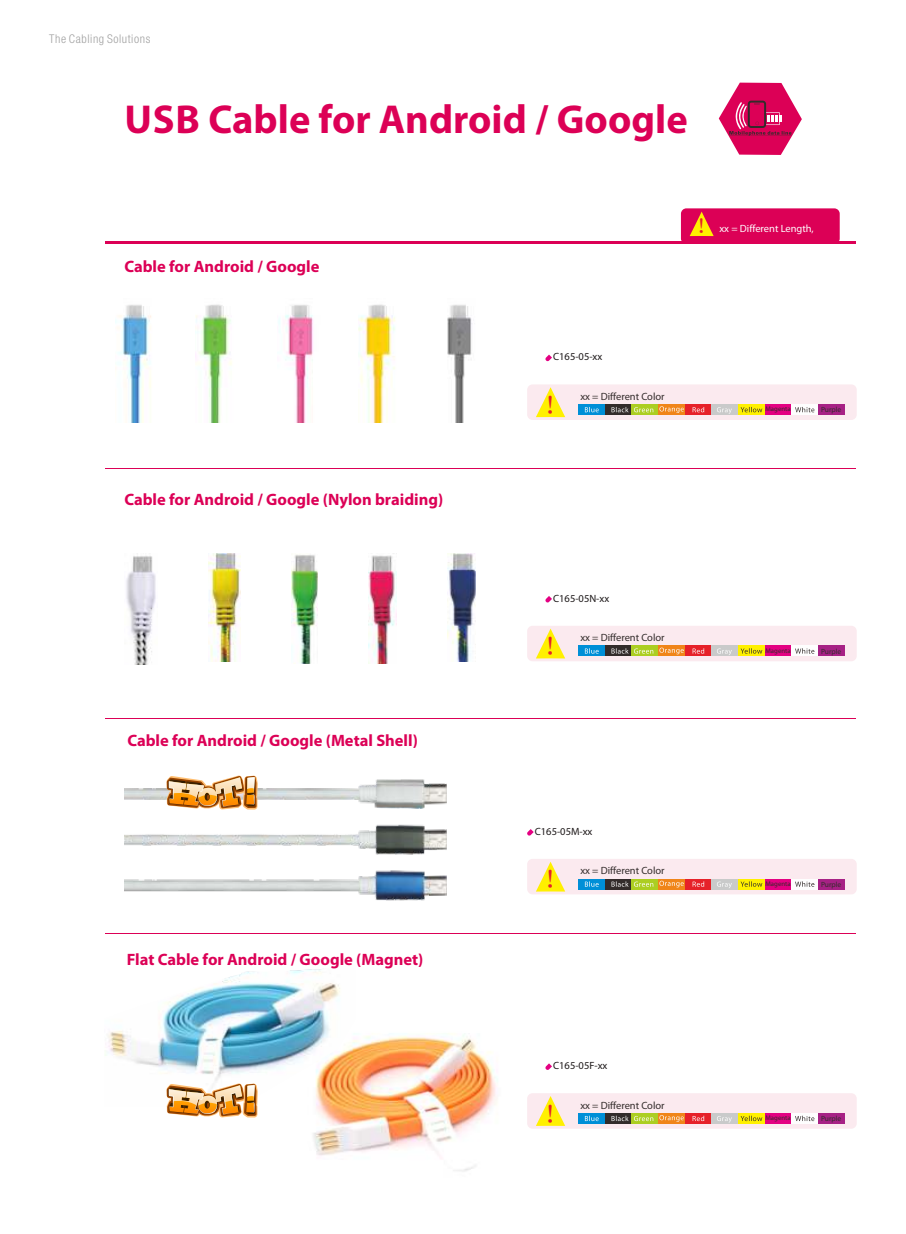
<style>
.page{position:relative;width:906px;height:1234px;background:#fff}
.page>*{position:absolute;margin:0;border:0;box-sizing:border-box;transform-origin:0 0}
.t1{font:700 40.5px "Myriad Pro";color:#dc0056}
.t2{font:27.75px "Sim Sun";color:#e62129}
.t3{font:700 16.5px "Myriad Pro";color:#dc0056}
.t4{font:300 condensed 12px "Helvetica Neue";letter-spacing:.05em;color:#a1a1a1}
.t5{font:10.5px "Myriad Pro";color:#332c2b}
.t6{font:10.5px "Myriad Pro";color:#1d1819}
.t7{font:10.5px "Myriad Pro";color:#fefefe}
.t8{font:7.5px "Myriad Pro";color:#332c2b}
.t9{font:6.75px "Myriad Pro";color:#332c2b}
.s1{font-family:"Sim Sun";font-size:22.65px;color:#e62129}
</style>
<div class="page">
<svg style="left:545px;top:354px;width:7px;height:7px"></svg>
<div style="left:527px;top:384px;width:329px;height:36px;background:#fbeaef;border-radius:5px"></div>
<svg style="left:536px;top:387px;width:29px;height:30px"></svg>
<div style="left:578px;top:404px;width:27px;height:10px;background:#008fd7"></div>
<div style="left:605px;top:404px;width:26px;height:10px;background:#332c2b"></div>
<div style="left:658px;top:404px;width:27px;height:10px;background:#f08519"></div>
<div style="left:631px;top:404px;width:27px;height:10px;background:#acce22"></div>
<div style="left:764px;top:404px;width:27px;height:10px;background:#e40082"></div>
<div style="left:738px;top:404px;width:26px;height:10px;background:#fff000"></div>
<div style="left:685px;top:404px;width:26px;height:10px;background:#e62129"></div>
<div style="left:711px;top:404px;width:27px;height:10px;background:#c9caca"></div>
<svg style="left:585px;top:407px;width:14px;height:5px"></svg>
<svg style="left:611px;top:407px;width:17px;height:5px"></svg>
<svg style="left:634px;top:407px;width:19px;height:5px"></svg>
<svg style="left:659px;top:406px;width:25px;height:7px"></svg>
<svg style="left:692px;top:407px;width:12px;height:5px"></svg>
<svg style="left:717px;top:407px;width:15px;height:7px"></svg>
<svg style="left:740px;top:407px;width:22px;height:5px"></svg>
<div style="left:791px;top:404px;width:27px;height:10px;background:#fefefe"></div>
<svg style="left:795px;top:407px;width:19px;height:5px"></svg>
<div style="left:818px;top:404px;width:26px;height:10px;background:#a72185"></div>
<img style="left:358px;top:304px;width:37px;height:118px">
<img style="left:278px;top:305px;width:35px;height:117px">
<img style="left:115px;top:305px;width:36px;height:117px">
<img style="left:196px;top:304px;width:36px;height:118px">
<img style="left:447px;top:305px;width:25px;height:117px">
<hr style="left:106px;top:241px;width:750px;height:3px;background:#dc0056">
<div style="left:681px;top:208px;width:158px;height:36px;background:#dc0056;border-radius:5px"></div>
<svg style="left:689px;top:211px;width:24px;height:25px"></svg>
<img style="left:447px;top:553px;width:28px;height:108px">
<img style="left:209px;top:553px;width:31px;height:108px">
<img style="left:292px;top:554px;width:25px;height:109px">
<img style="left:126px;top:553px;width:30px;height:111px">
<img style="left:369px;top:553px;width:27px;height:110px">
<svg style="left:545px;top:596px;width:7px;height:6px"></svg>
<div style="left:527px;top:625px;width:329px;height:36px;background:#fbeaef;border-radius:5px"></div>
<svg style="left:536px;top:628px;width:29px;height:30px"></svg>
<div style="left:578px;top:645px;width:27px;height:11px;background:#008fd7"></div>
<div style="left:605px;top:645px;width:26px;height:11px;background:#332c2b"></div>
<div style="left:658px;top:645px;width:27px;height:11px;background:#f08519"></div>
<div style="left:631px;top:645px;width:27px;height:11px;background:#acce22"></div>
<div style="left:764px;top:645px;width:27px;height:11px;background:#e40082"></div>
<div style="left:738px;top:645px;width:26px;height:11px;background:#fff000"></div>
<div style="left:685px;top:645px;width:26px;height:11px;background:#e62129"></div>
<div style="left:711px;top:645px;width:27px;height:11px;background:#c9caca"></div>
<svg style="left:585px;top:648px;width:14px;height:5px"></svg>
<svg style="left:611px;top:648px;width:17px;height:5px"></svg>
<svg style="left:634px;top:648px;width:19px;height:5px"></svg>
<svg style="left:659px;top:647px;width:25px;height:7px"></svg>
<svg style="left:692px;top:648px;width:12px;height:5px"></svg>
<svg style="left:717px;top:648px;width:15px;height:7px"></svg>
<svg style="left:740px;top:648px;width:22px;height:5px"></svg>
<div style="left:791px;top:645px;width:27px;height:11px;background:#fefefe"></div>
<svg style="left:795px;top:648px;width:19px;height:5px"></svg>
<div style="left:818px;top:645px;width:26px;height:11px;background:#a72185"></div>
<img style="left:125px;top:779px;width:322px;height:122px">
<svg style="left:527px;top:829px;width:7px;height:6px"></svg>
<div style="left:527px;top:858px;width:329px;height:36px;background:#fbeaef;border-radius:5px"></div>
<svg style="left:536px;top:861px;width:29px;height:30px"></svg>
<div style="left:578px;top:878px;width:27px;height:10px;background:#008fd7"></div>
<svg style="left:605px;top:879px;width:26px;height:9px"></svg>
<div style="left:658px;top:878px;width:27px;height:10px;background:#f08519"></div>
<svg style="left:631px;top:879px;width:27px;height:9px"></svg>
<div style="left:764px;top:878px;width:27px;height:10px;background:#e40082"></div>
<svg style="left:738px;top:879px;width:26px;height:9px"></svg>
<div style="left:685px;top:878px;width:26px;height:10px;background:#e62129"></div>
<div style="left:711px;top:878px;width:27px;height:10px;background:#c9caca"></div>
<svg style="left:585px;top:881px;width:14px;height:5px"></svg>
<svg style="left:611px;top:881px;width:17px;height:5px"></svg>
<svg style="left:634px;top:881px;width:19px;height:5px"></svg>
<svg style="left:659px;top:880px;width:25px;height:7px"></svg>
<svg style="left:692px;top:881px;width:12px;height:5px"></svg>
<svg style="left:717px;top:881px;width:15px;height:7px"></svg>
<svg style="left:740px;top:881px;width:22px;height:5px"></svg>
<svg style="left:791px;top:879px;width:27px;height:9px"></svg>
<svg style="left:795px;top:881px;width:19px;height:5px"></svg>
<div style="left:818px;top:878px;width:26px;height:10px;background:#a72185"></div>
<img style="left:313px;top:1033px;width:185px;height:139px">
<svg style="left:545px;top:1063px;width:7px;height:6px"></svg>
<div style="left:527px;top:1092px;width:329px;height:36px;background:#fbeaef;border-radius:5px"></div>
<svg style="left:536px;top:1096px;width:29px;height:29px"></svg>
<svg style="left:578px;top:1113px;width:27px;height:10px"></svg>
<svg style="left:605px;top:1113px;width:26px;height:10px"></svg>
<div style="left:658px;top:1113px;width:27px;height:10px;background:#f08519"></div>
<svg style="left:631px;top:1113px;width:27px;height:10px"></svg>
<div style="left:764px;top:1113px;width:27px;height:10px;background:#e40082"></div>
<svg style="left:738px;top:1113px;width:26px;height:10px"></svg>
<div style="left:685px;top:1113px;width:26px;height:10px;background:#e62129"></div>
<div style="left:711px;top:1113px;width:27px;height:10px;background:#c9caca"></div>
<svg style="left:585px;top:1115px;width:14px;height:5px"></svg>
<svg style="left:611px;top:1115px;width:17px;height:5px"></svg>
<svg style="left:634px;top:1115px;width:19px;height:5px"></svg>
<svg style="left:659px;top:1115px;width:25px;height:6px"></svg>
<svg style="left:692px;top:1115px;width:12px;height:5px"></svg>
<svg style="left:717px;top:1116px;width:15px;height:6px"></svg>
<svg style="left:740px;top:1115px;width:22px;height:5px"></svg>
<svg style="left:791px;top:1113px;width:27px;height:10px"></svg>
<svg style="left:795px;top:1115px;width:19px;height:5px"></svg>
<div style="left:818px;top:1113px;width:26px;height:10px;background:#a72185"></div>
<hr style="left:106px;top:468px;width:750px;height:1px;background:#dc0056">
<hr style="left:106px;top:717px;width:750px;height:1px;background:#dc0056">
<hr style="left:106px;top:932px;width:750px;height:1px;background:#dc0056">
<img style="left:105px;top:969px;width:250px;height:137px">
<svg style="left:167px;top:1083px;width:91px;height:34px;background:#d9a66b"></svg>
<svg style="left:167px;top:775px;width:91px;height:34px;background:#d9a66a"></svg>
<svg style="left:719px;top:83px;width:83px;height:72px"></svg>
<p class="t4" style="left:49px;top:33px;width:103px">The Cabling Solutions</p>
<p class="t1" style="left:124px;top:103px;width:565px">USB Cable for Android / Google</p>
<p class="t3" style="left:124px;top:259px;width:197px">Cable for Android / Google</p>
<p class="t7" style="left:694px;top:224px;width:120px"><span class="s1">！</span> xx = Different Length,</p>
<p class="t6" style="left:553px;top:352px;width:51px">C165-05-xx</p>
<p class="t2" style="left:542px;top:391px;width:29px">！</p>
<p class="t5" style="left:580px;top:392px;width:86px">xx = Different Color</p>
<p class="t9" style="left:765px;top:406px;width:27px">Magenta</p>
<p class="t8" style="left:821px;top:406px;width:22px">Purple</p>
<p class="t3" style="left:124px;top:493px;width:320px">Cable for Android / Google (Nylon braiding)</p>
<p class="t3" style="left:127px;top:733px;width:292px">Cable for Android / Google (Metal Shell)</p>
<p class="t3" style="left:127px;top:952px;width:298px">Flat Cable for Android / Google (Magnet)</p>
<p class="t6" style="left:553px;top:593px;width:58px">C165-05N-xx</p>
<p class="t2" style="left:542px;top:632px;width:29px">！</p>
<p class="t5" style="left:580px;top:633px;width:86px">xx = Different Color</p>
<p class="t6" style="left:535px;top:826px;width:59px">C165-05M-xx</p>
<p class="t2" style="left:542px;top:865px;width:29px">！</p>
<p class="t5" style="left:580px;top:866px;width:86px">xx = Different Color</p>
<p class="t9" style="left:765px;top:647px;width:27px">Magenta</p>
<p class="t8" style="left:821px;top:647px;width:22px">Purple</p>
<p class="t9" style="left:765px;top:880px;width:27px">Magenta</p>
<p class="t8" style="left:821px;top:880px;width:22px">Purple</p>
<p class="t6" style="left:553px;top:1060px;width:56px">C165-05F-xx</p>
<p class="t2" style="left:542px;top:1099px;width:29px">！</p>
<p class="t5" style="left:580px;top:1100px;width:86px">xx = Different Color</p>
<p class="t9" style="left:765px;top:1114px;width:27px">Magenta</p>
<p class="t8" style="left:821px;top:1115px;width:22px">Purple</p>
</div>
